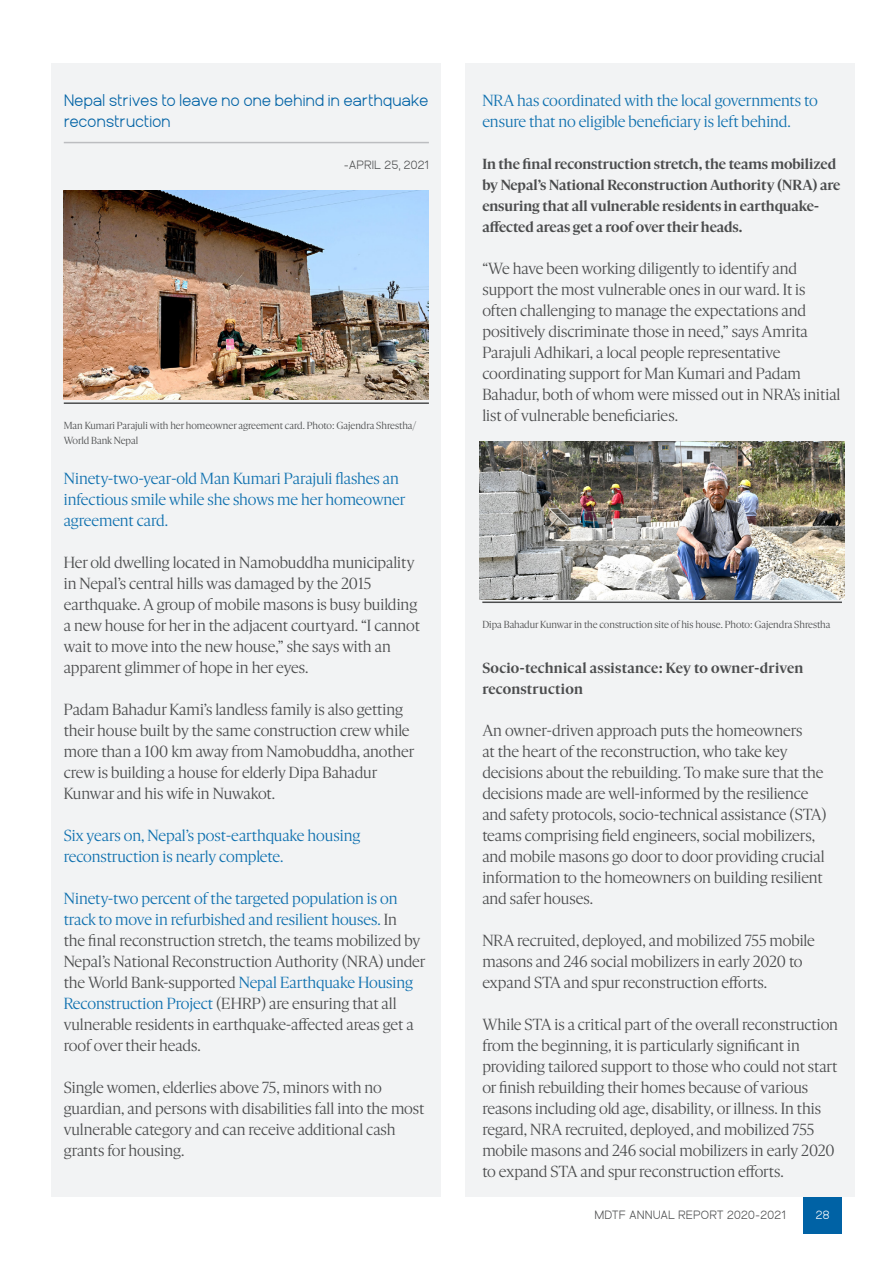
<style>
.page{position:relative;width:893px;height:1263px;background:#fff}
.page>*{position:absolute;margin:0;border:0;box-sizing:border-box;transform-origin:0 0}
.body{font:300 16.5px/21px "Gothia Serif";letter-spacing:-.005em;color:#4b4c4d}
.body-2{font:300 16.5px/21px "Gothia Serif";letter-spacing:-.005em;color:#0e70af}
.blue_subhead{font:800 16.5px/21px "Aperta";letter-spacing:-.04em;color:#0062a5}
.body-3{font:700 15px/21px "Gothia Serif";letter-spacing:-.005em;color:#4b4c4d}
.body-4{font:700 15px/21px "Gothia Serif";letter-spacing:.015em;color:#4b4c4d}
.quote_author{font:800 12px "Aperta";letter-spacing:-.02em;color:#4b4c4d}
.t1{font:800 12px "Aperta";color:#fff}
.reference{font:300 10.5px/15px "Gothia Serif";letter-spacing:-.005em;color:#4b4c4d}
.s1{color:#0e70af}
</style>
<div class="page">
<div style="left:803px;top:1197px;width:39px;height:36px;background:#0062a5"></div>
<div style="left:466px;top:64px;width:389px;height:1133px;background:#f2f3f4"></div>
<div style="left:52px;top:64px;width:389px;height:1133px;background:#f2f3f4"></div>
<hr style="left:64px;top:142px;width:365px;height:1px;background:#bcbdc0">
<img style="left:64px;top:190px;width:365px;height:210px">
<img style="left:480px;top:442px;width:365px;height:157px">
<hr style="left:64px;top:402px;width:365px;height:2px;background:#4b4c4d">
<hr style="left:482px;top:601px;width:360px;height:2px;background:#4b4c4d">
<p class="blue_subhead" style="left:64px;top:88px;width:367px">Nepal strives to leave no one behind in earthquake reconstruction</p>
<p class="quote_author" style="left:344px;top:155px;width:87px">-APRIL 25, 2021</p>
<p class="reference" style="left:64px;top:418px;width:354px">Man Kumari Parajuli with her homeowner agreement card. Photo: Gajendra Shrestha/<br>World Bank Nepal</p>
<p class="body-2" style="left:64px;top:468px;width:343px">Ninety-two-year-old Man Kumari Parajuli flashes an infectious smile while she shows me her homeowner agreement card.</p>
<p class="body" style="left:64px;top:552px;width:358px">Her old dwelling located in Namobuddha municipality in Nepal’s central hills was damaged by the 2015 earthquake. A group of mobile masons is busy building a new house for her in the adjacent courtyard. “I cannot wait to move into the new house,” she says with an apparent glimmer of hope in her eyes.</p>
<p class="body" style="left:64px;top:699px;width:352px">Padam Bahadur Kami’s landless family is also getting their house built by the same construction crew while more than a 100 km away from Namobuddha, another crew is building a house for elderly Dipa Bahadur Kunwar and his wife in Nuwakot.</p>
<p class="body-2" style="left:64px;top:825px;width:298px">Six years on, Nepal’s post-earthquake housing reconstruction is nearly complete.</p>
<p class="body" style="left:64px;top:888px;width:363px"><span class="s1">Ninety-two percent of the targeted population is on track to move in refurbished and resilient houses.</span> In<br>the final reconstruction stretch, the teams mobilized by Nepal’s National Reconstruction Authority (NRA) under the World Bank-supported <span class="s1">Nepal Earthquake Housing Reconstruction Project</span> (EHRP) are ensuring that all vulnerable residents in earthquake-affected areas get a roof over their heads.</p>
<p class="body" style="left:64px;top:1077px;width:362px">Single women, elderlies above 75, minors with no guardian, and persons with disabilities fall into the most vulnerable category and can receive additional cash grants for housing.</p>
<p class="body-2" style="left:482px;top:90px;width:337px">NRA has coordinated with the local governments to ensure that no eligible beneficiary is left behind.</p>
<p class="body-3" style="left:482px;top:153px;width:360px">In the final reconstruction stretch, the teams mobilized by Nepal’s National Reconstruction Authority (NRA) are ensuring that all vulnerable residents in earthquake&shy;affected areas get a roof over their heads.</p>
<p class="body" style="left:482px;top:258px;width:360px">“We have been working diligently to identify and support the most vulnerable ones in our ward. It is often challenging to manage the expectations and positively discriminate those in need,” says Amrita Parajuli Adhikari, a local people representative coordinating support for Man Kumari and Padam Bahadur, both of whom were missed out in NRA’s initial list of vulnerable beneficiaries.</p>
<p class="reference" style="left:482px;top:617px;width:350px">Dipa Bahadur Kunwar in the construction site of his house. Photo: Gajendra Shrestha</p>
<p class="body-4" style="left:482px;top:657px;width:323px">Socio-technical assistance: Key to owner-driven reconstruction</p>
<p class="body" style="left:482px;top:720px;width:346px">An owner-driven approach puts the homeowners<br>at the heart of the reconstruction, who take key decisions about the rebuilding. To make sure that the decisions made are well-informed by the resilience and safety protocols, socio-technical assistance (STA) teams comprising field engineers, social mobilizers, and mobile masons go door to door providing crucial information to the homeowners on building resilient and safer houses.</p>
<p class="body" style="left:482px;top:930px;width:334px">NRA recruited, deployed, and mobilized 755 mobile masons and 246 social mobilizers in early 2020 to expand STA and spur reconstruction efforts.</p>
<p class="body" style="left:482px;top:1014px;width:357px">While STA is a critical part of the overall reconstruction from the beginning, it is particularly significant in providing tailored support to those who could not start or finish rebuilding their homes because of various reasons including old age, disability, or illness. In this regard, NRA recruited, deployed, and mobilized 755 mobile masons and 246 social mobilizers in early 2020 to expand STA and spur reconstruction efforts.</p>
<p class="quote_author" style="left:594px;top:1205px;width:193px">MDTF ANNUAL REPORT 2020-2021</p>
<p class="t1" style="left:815px;top:1205px;width:16px">28</p>
</div>
